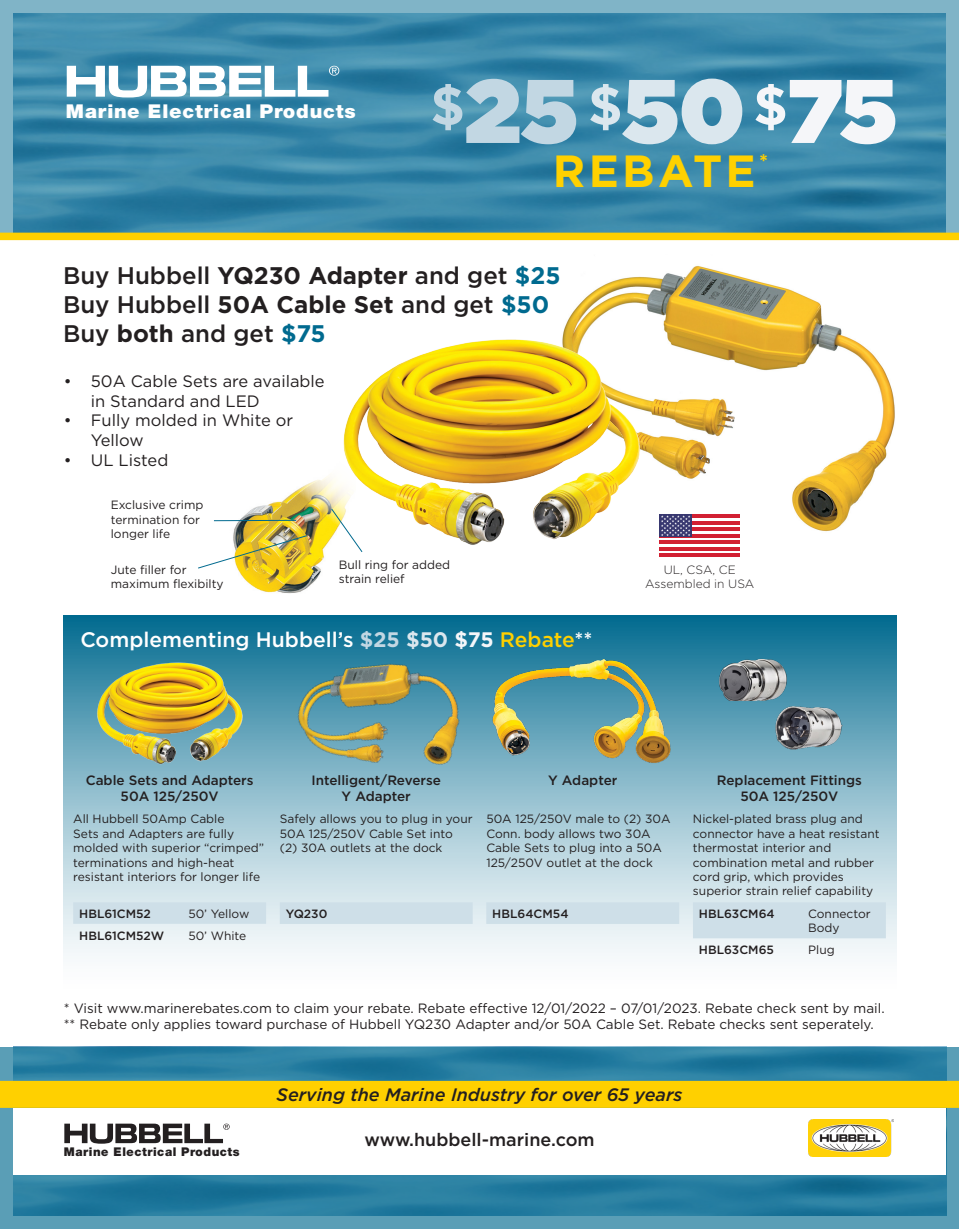
<style>
.page{position:relative;width:959px;height:1229px;background:#fff}
.page>*{position:absolute;margin:0;border:0;box-sizing:border-box;transform-origin:0 0}
.t1{font:900 90px "Gotham";color:#c2d7e3}
.t2{font:700 45px "Gotham";letter-spacing:.075em;color:#ffd100}
.t3{font:500 24px/28.8px "Gotham";color:#231f20}
.t4{font:500 21px "Gotham";color:#fff}
.t5{font:900 19.05px "Helvetica Neue";letter-spacing:.03em;color:#fff;scale:1.04 1}
.t6{font:italic 500 18px "Gotham";color:#231f20}
.t7{font:500 18px "Gotham";color:#231f20}
.t8{font:16.5px/19.8px "Gotham";color:#231f20}
.t9{font:13.5px/16.2px "Gotham";color:#231f20}
.t10{font:500 13.5px/16.2px "Gotham";color:#231f20;text-align:center}
.t11{font:12px/14.4px "Gotham";color:#231f20}
.t12{font:500 12px "Gotham";color:#231f20}
.t13{font:900 12px "Helvetica Neue";letter-spacing:.03em;color:#231f20}
.t14{font:300 12px/14.4px "Gotham";color:#231f20;text-align:center}
.s1{color:#dbe7ee}
.s2{color:#f5f6f9}
.s3{font-weight:700}
.s4{font-weight:700;color:#006a8f}
.s5{font-weight:700;color:#c2d7e3}
.s6{font-weight:700;color:#dbe7ee}
.s7{font-weight:700;color:#f5f6f9}
.s8{color:#ffd000}
</style>
<div class="page">
<svg style="left:0;top:0;width:958px;height:233px;background:#3f8bab"></svg>
<svg style="left:67px;top:66px;width:272px;height:31px"></svg>
<svg style="left:0;top:1046px;width:958px;height:182px;background:#3284a5"></svg>
<div style="left:14px;top:1107px;width:931px;height:67px;background:#fff"></div>
<svg style="left:64px;top:1123px;width:165px;height:20px"></svg>
<img style="left:808px;top:1119px;width:85px;height:37px">
<div style="left:0;top:233px;width:958px;height:7px;background:#ffd000"></div>
<div style="left:0;top:1080px;width:958px;height:27px;background:#ffd000"></div>
<div style="left:63px;top:614px;width:833px;height:375px;background:linear-gradient(to bottom,#0e7295,#fff)"></div>
<img style="left:489px;top:658px;width:184px;height:108px">
<img style="left:279px;top:629px;width:210px;height:188px">
<img style="left:716px;top:657px;width:73px;height:43px">
<img style="left:772px;top:703px;width:73px;height:48px">
<img style="left:94px;top:658px;width:152px;height:108px">
<img style="left:563px;top:266px;width:332px;height:266px">
<img style="left:343px;top:331px;width:302px;height:214px">
<svg style="left:659px;top:518px;width:81px;height:33px"></svg>
<hr style="left:659px;top:514px;width:81px;height:4px;background:#d22032">
<hr style="left:659px;top:521px;width:81px;height:3px;background:#d22032">
<hr style="left:659px;top:527px;width:81px;height:4px;background:#d22032">
<hr style="left:659px;top:534px;width:81px;height:3px;background:#d22032">
<hr style="left:659px;top:540px;width:81px;height:4px;background:#d22032">
<hr style="left:659px;top:547px;width:81px;height:3px;background:#d22032">
<hr style="left:659px;top:553px;width:81px;height:4px;background:#d22032">
<div style="left:659px;top:514px;width:32px;height:23px;background:#383870"></div>
<svg style="left:661px;top:515px;width:29px;height:21px"></svg>
<img style="left:217px;top:453px;width:139px;height:141px">
<svg style="left:330px;top:508px;width:33px;height:45px"></svg>
<hr style="left:214px;top:520px;width:82px;height:1px;background:#006a8f">
<img style="left:198px;top:534px;width:110px;height:35px">
<svg style="left:73px;top:902px;width:193px;height:24px;background:#d0e0e9"></svg>
<div style="left:280px;top:902px;width:192px;height:22px;background:#cedfe8"></div>
<div style="left:486px;top:902px;width:193px;height:22px;background:#cedfe8"></div>
<div style="left:693px;top:902px;width:192px;height:36px;background:#cedfe8"></div>
<h3 class="t5" style="left:66px;top:100px;width:280px">Marine Electrical Products</h3>
<h1 class="t1" style="left:430px;top:47px;width:468px"><sup>$</sup>25 <sup>$</sup><span class="s1">50</span><sup>$</sup><span class="s2">75</span></h1>
<h2 class="t2" style="left:553px;top:141px;width:217px">REBATE<sup>*</sup></h2>
<h3 class="t3" style="left:63px;top:261px;width:499px">Buy Hubbell <span class="s3">YQ230 Adapter</span> and get <span class="s4">$25<br></span>Buy Hubbell <span class="s3">50A Cable Set</span> and get <span class="s4">$50<br></span>Buy <span class="s3">both</span> and get <span class="s4">$75</span></h3>
<h3 class="t8" style="left:91px;top:371px;width:235px;text-indent:-27px">• 50A Cable Sets are available in Standard and LED</h3>
<h3 class="t8" style="left:91px;top:410px;width:204px;text-indent:-27px">• Fully molded in White or<br>Yellow</h3>
<h3 class="t8" style="left:64px;top:450px;width:106px">• UL Listed</h3>
<p class="t11" style="left:111px;top:497px;width:94px">Exclusive crimp termination for longer life</p>
<p class="t11" style="left:111px;top:562px;width:114px">Jute filler for maximum flexibilty</p>
<p class="t11" style="left:339px;top:557px;width:113px">Bull ring for added strain relief</p>
<h3 class="t4" style="left:80px;top:625px;width:514px">Complementing Hubbell’s <span class="s5">$25</span> <span class="s6">$50</span> <span class="s7">$75</span> <span class="s8">Rebate</span>**</h3>
<p class="t14" style="left:645px;top:562px;width:111px">UL, CSA, CE<br>Assembled in USA</p>
<p class="t10" style="left:86px;top:772px;width:169px">Cable Sets and Adapters<br>50A 125/250V</p>
<p class="t10" style="left:311px;top:772px;width:131px">Intelligent/Reverse<br>Y Adapter</p>
<p class="t10" style="left:548px;top:772px;width:71px">Y Adapter</p>
<p class="t10" style="left:716px;top:772px;width:147px">Replacement Fittings<br>50A 125/250V</p>
<p class="t11" style="left:73px;top:811px;width:192px">All Hubbell 50Amp Cable<br>Sets and Adapters are fully molded with superior “crimped” terminations and high-heat resistant interiors for longer life</p>
<p class="t11" style="left:280px;top:811px;width:194px">Safely allows you to plug in your<br>50A 125/250V Cable Set into (2) 30A outlets at the dock</p>
<p class="t11" style="left:486px;top:811px;width:186px">50A 125/250V male to (2) 30A<br>Conn. body allows two 30A<br>Cable Sets to plug into a 50A<br>125/250V outlet at the dock</p>
<p class="t11" style="left:693px;top:811px;width:188px">Nickel-plated brass plug and connector have a heat resistant thermostat interior and combination metal and rubber cord grip, which provides superior strain relief capability</p>
<p class="t12" style="left:79px;top:905px;width:73px">HBL61CM52</p>
<p class="t11" style="left:188px;top:906px;width:62px">50’ Yellow</p>
<p class="t12" style="left:79px;top:927px;width:87px">HBL61CM52W</p>
<p class="t11" style="left:188px;top:927px;width:59px">50’ White</p>
<p class="t12" style="left:286px;top:905px;width:43px">YQ230</p>
<p class="t12" style="left:492px;top:905px;width:78px">HBL64CM54</p>
<p class="t12" style="left:699px;top:905px;width:77px">HBL63CM64</p>
<p class="t11" style="left:808px;top:906px;width:64px">Connector<br>Body</p>
<p class="t12" style="left:699px;top:941px;width:77px">HBL63CM65</p>
<p class="t11" style="left:808px;top:942px;width:28px">Plug</p>
<p class="t9" style="left:64px;top:999px;width:822px">* Visit www.marinerebates.com to claim your rebate. Rebate effective 12/01/2022 – 07/01/2023. Rebate check sent by mail. ** Rebate only applies toward purchase of Hubbell YQ230 Adapter and/or 50A Cable Set. Rebate checks sent seperately.</p>
<p class="t13" style="left:64px;top:1145px;width:177px">Marine Electrical Products</p>
<h3 class="t6" style="left:276px;top:1082px;width:407px">Serving the Marine Industry for over 65 years</h3>
<h3 class="t7" style="left:364px;top:1128px;width:232px">www.hubbell-marine.com</h3>
</div>
